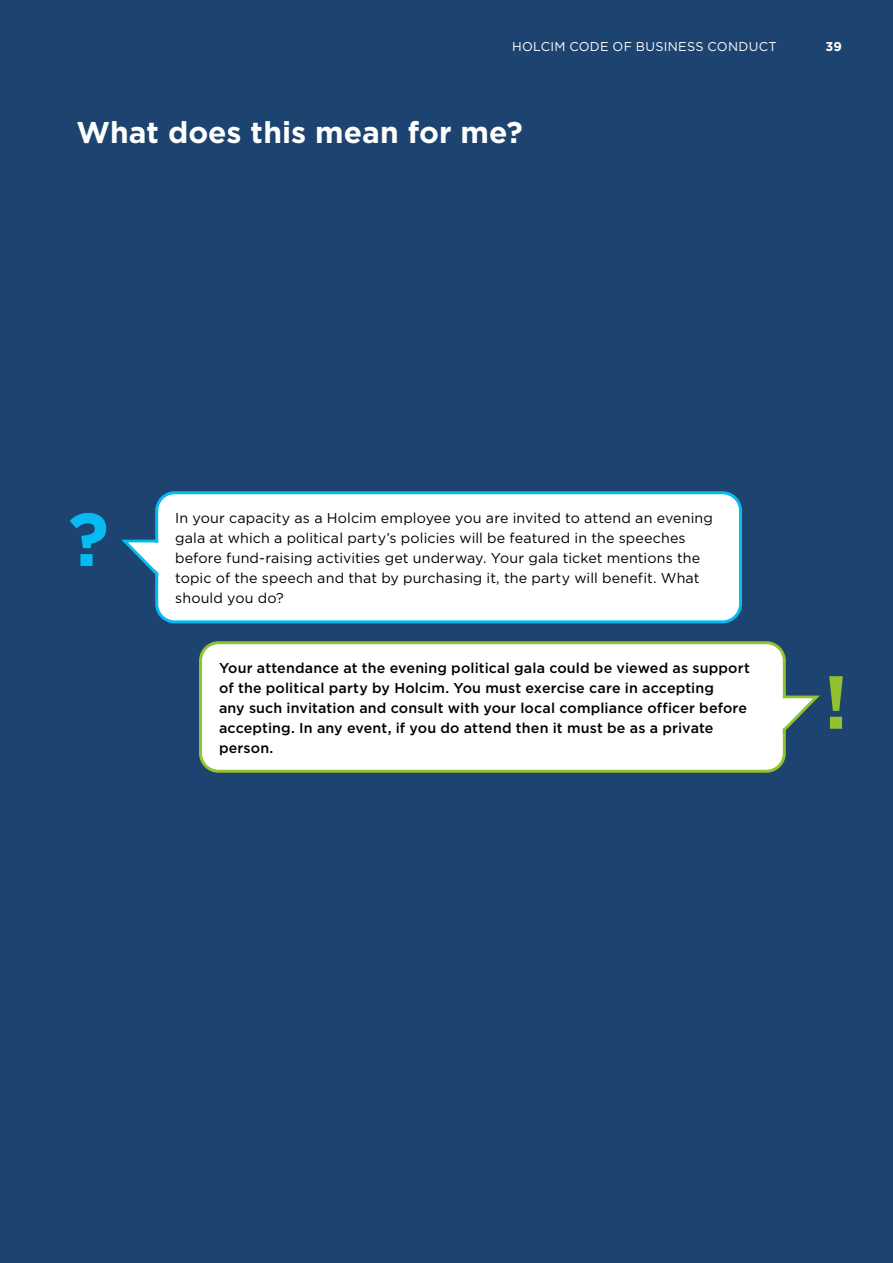
<style>
.page{position:relative;width:893px;height:1263px;background:#1d4370}
.page>*{position:absolute;margin:0;border:0;box-sizing:border-box;transform-origin:0 0}
.t1{font:700 75px "Gotham";color:#05bbf1}
.t2{font:700 75px "Gotham";color:#94c12e}
.t3{font:700 30px "Gotham";color:#fff}
.t4{font:14.25px/20px "Gotham";letter-spacing:.01em;color:#000}
.t5{font:500 14.25px/20px "Gotham";letter-spacing:.01em;color:#000}
.t6{font:12.75px "Gotham";letter-spacing:.025em;color:#fff}
.t7{font:700 12.75px "Gotham";color:#fff}
</style>
<div class="page">
<div style="left:157px;top:493px;width:583px;height:129px;background:#fff;border-radius:18px"></div>
<div style="left:155px;top:491px;width:587px;height:132px;border:3px solid #05bbf1;border-radius:18px"></div>
<div style="left:200px;top:643px;width:584px;height:128px;background:#fff;border-radius:18px"></div>
<div style="left:199px;top:641px;width:587px;height:132px;border:3px solid #94c12e;border-radius:18px"></div>
<svg style="left:121px;top:537px;width:38px;height:44px"></svg>
<svg style="left:782px;top:693px;width:38px;height:44px"></svg>
<p class="t6" style="left:512px;top:38px;width:266px">HOLCIM CODE OF BUSINESS CONDUCT</p>
<p class="t7" style="left:825px;top:38px;width:18px">39</p>
<h2 class="t3" style="left:77px;top:112px;width:448px">What does this mean for me?</h2>
<h1 class="t1" style="left:68px;top:490px;width:42px">?</h1>
<p class="t4" style="left:175px;top:507px;width:539px">In your capacity as a Holcim employee you are invited to attend an evening gala at which a political party’s policies will be featured in the speeches before fund-raising activities get underway. Your gala ticket mentions the topic of the speech and that by purchasing it, the party will benefit. What should you do?</p>
<p class="t5" style="left:219px;top:657px;width:532px">Your attendance at the evening political gala could be viewed as support of the political party by Holcim. You must exercise care in accepting<br>any such invitation and consult with your local compliance officer before accepting. In any event, if you do attend then it must be as a private person.</p>
<h1 class="t2" style="left:824px;top:652px;width:26px">!</h1>
</div>
